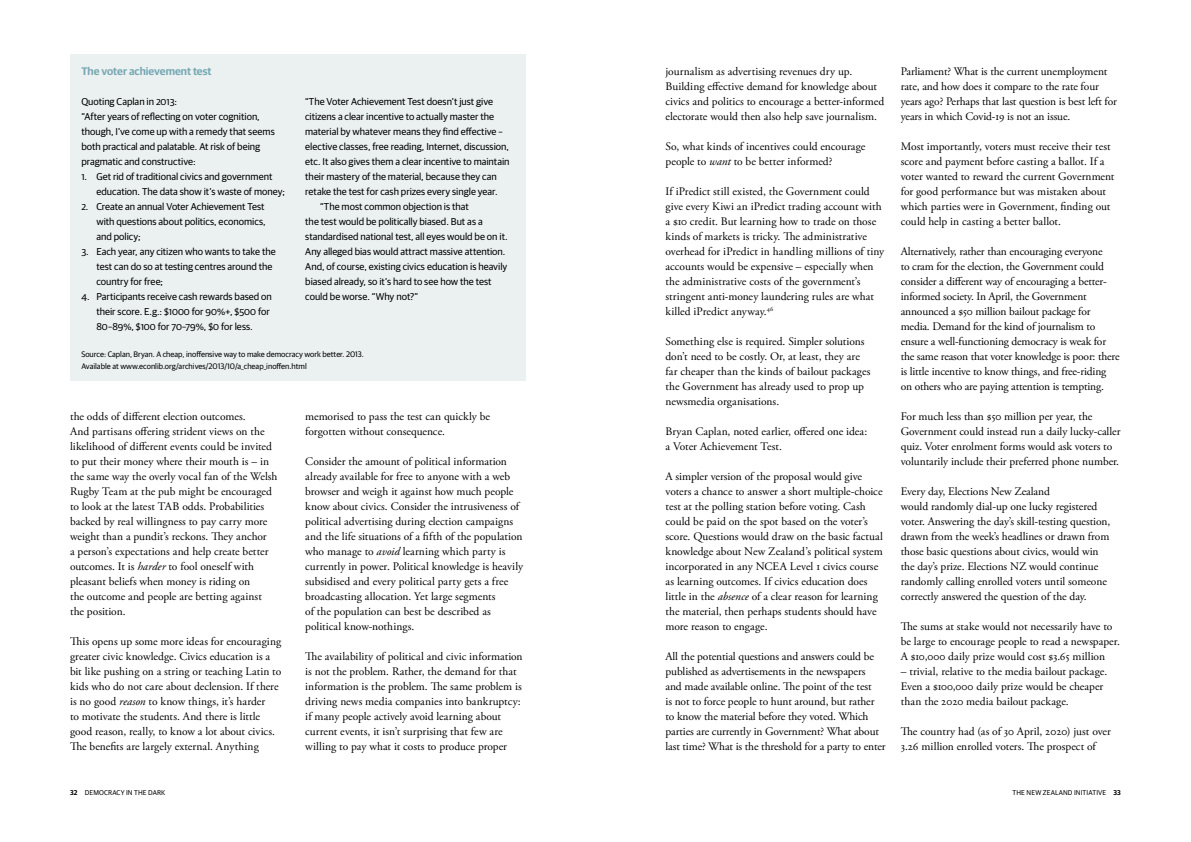
<style>
.page{position:relative;width:1191px;height:842px;background:#fff}
.page>*{position:absolute;margin:0;border:0;box-sizing:border-box;transform-origin:0 0}
.t1{font:11.5px/15px "Adobe Garamond Pro";letter-spacing:-.005em;color:#000}
.t2{font:600 11px "Guardian Sans";color:#76a8b2}
.t3{font:10px/15px "Guardian Sans";color:#000}
.t4{font:8px/12px "Guardian Sans";color:#000}
.t5{font:7px "Guardian Sans";letter-spacing:.02em;color:#000}
.s1{font-style:italic}
.s2{font-weight:600}
</style>
<div class="page">
<div style="left:70px;top:54px;width:455px;height:326px;background:#ebf0f1"></div>
<p class="t2" style="left:81px;top:63px;width:132px">The voter achievement test</p>
<p class="t3" style="left:81px;top:93px;width:195px">Quoting Caplan in 2013:<br>“After years of reflecting on voter cognition, though, I’ve come up with a remedy that seems both practical and palatable. At risk of being pragmatic and constructive:</p>
<p class="t3" style="left:96px;top:168px;width:190px;text-indent:-15px">1. Get rid of traditional civics and government education. The data show it’s waste of money;</p>
<p class="t3" style="left:96px;top:198px;width:171px;text-align:justify;text-indent:-15px">2. Create an annual Voter Achievement Test with questions about politics, economics, and policy;</p>
<p class="t3" style="left:96px;top:243px;width:181px;text-indent:-15px">3. Each year, any citizen who wants to take the test can do so at testing centres around the country for free;</p>
<p class="t3" style="left:96px;top:288px;width:177px;text-indent:-15px">4. Participants receive cash rewards based on their score. E.g.: $1000 for 90%+, $500 for<br>80–89%, $100 for 70–79%, $0 for less.</p>
<p class="t3" style="left:305px;top:93px;width:189px">“The Voter Achievement Test doesn’t just give</p>
<p class="t3" style="left:305px;top:108px;width:190px">citizens a clear incentive to actually master the</p>
<p class="t3" style="left:305px;top:123px;width:199px">material by whatever means they find effective –</p>
<p class="t3" style="left:305px;top:138px;width:205px">elective classes, free reading, Internet, discussion,</p>
<p class="t3" style="left:305px;top:153px;width:206px">etc. It also gives them a clear incentive to maintain</p>
<p class="t3" style="left:305px;top:168px;width:193px">their mastery of the material, because they can</p>
<p class="t3" style="left:305px;top:183px;width:194px">retake the test for cash prizes every single year.</p>
<p class="t3" style="left:320px;top:198px;width:150px">“The most common objection is that</p>
<p class="t3" style="left:305px;top:213px;width:179px">the test would be politically biased. But as a</p>
<p class="t3" style="left:305px;top:228px;width:204px">standardised national test, all eyes would be on it.</p>
<p class="t3" style="left:305px;top:243px;width:202px">Any alleged bias would attract massive attention.</p>
<p class="t3" style="left:305px;top:258px;width:204px">And, of course, existing civics education is heavily</p>
<p class="t3" style="left:305px;top:273px;width:188px">biased already, so it’s hard to see how the test</p>
<p class="t3" style="left:305px;top:288px;width:114px">could be worse. “Why not?”</p>
<p class="t4" style="left:81px;top:348px;width:284px">Source: Caplan, Bryan. A cheap, inoffensive way to make democracy work better. 2013.<br>Available at www.econlib.org/archives/2013/10/a_cheap_inoffen.html</p>
<p class="t1" style="left:70px;top:409px;width:209px">the odds of different election outcomes.<br>And partisans offering strident views on the likelihood of different events could be invited to put their money where their mouth is – in the same way the overly vocal fan of the Welsh Rugby Team at the pub might be encouraged to look at the latest TAB odds. Probabilities backed by real willingness to pay carry more weight than a pundit’s reckons. They anchor<br>a person’s expectations and help create better outcomes. It is <span class="s1">harder</span> to fool oneself with pleasant beliefs when money is riding on<br>the outcome and people are betting against the position.</p>
<p class="t1" style="left:70px;top:634px;width:213px">This opens up some more ideas for encouraging greater civic knowledge. Civics education is a bit like pushing on a string or teaching Latin to kids who do not care about declension. If there is no good <span class="s1">reason</span> to know things, it’s harder<br>to motivate the students. And there is little good reason, really, to know a lot about civics.<br>The benefits are largely external. Anything</p>
<p class="t1" style="left:305px;top:409px;width:186px">memorised to pass the test can quickly be forgotten without consequence.</p>
<p class="t1" style="left:305px;top:454px;width:219px">Consider the amount of political information already available for free to anyone with a web browser and weigh it against how much people know about civics. Consider the intrusiveness of political advertising during election campaigns and the life situations of a fifth of the population who manage to <span class="s1">avoid</span> learning which party is currently in power. Political knowledge is heavily subsidised and every political party gets a free broadcasting allocation. Yet large segments<br>of the population can best be described as political know-nothings.</p>
<p class="t1" style="left:305px;top:649px;width:219px">The availability of political and civic information is not the problem. Rather, the demand for that information is the problem. The same problem is driving news media companies into bankruptcy: if many people actively avoid learning about current events, it isn’t surprising that few are willing to pay what it costs to produce proper</p>
<p class="t1" style="left:665px;top:64px;width:220px">journalism as advertising revenues dry up.<br>Building effective demand for knowledge about civics and politics to encourage a better-informed electorate would then also help save journalism.</p>
<p class="t1" style="left:665px;top:139px;width:201px">So, what kinds of incentives could encourage people to <span class="s1">want</span> to be better informed?</p>
<p class="t1" style="left:665px;top:184px;width:220px">If iPredict still existed, the Government could give every Kiwi an iPredict trading account with a $10 credit. But learning how to trade on those kinds of markets is tricky. The administrative overhead for iPredict in handling millions of tiny accounts would be expensive – especially when the administrative costs of the government’s stringent anti-money laundering rules are what killed iPredict anyway.<sup>46</sup></p>
<p class="t1" style="left:665px;top:334px;width:206px">Something else is required. Simpler solutions don’t need to be costly. Or, at least, they are far cheaper than the kinds of bailout packages the Government has already used to prop up newsmedia organisations.</p>
<p class="t1" style="left:665px;top:424px;width:203px">Bryan Caplan, noted earlier, offered one idea: a Voter Achievement Test.</p>
<p class="t1" style="left:665px;top:469px;width:219px">A simpler version of the proposal would give voters a chance to answer a short multiple-choice test at the polling station before voting. Cash could be paid on the spot based on the voter’s score. Questions would draw on the basic factual knowledge about New Zealand’s political system incorporated in any NCEA Level 1 civics course as learning outcomes. If civics education does little in the <span class="s1">absence</span> of a clear reason for learning the material, then perhaps students should have more reason to engage.</p>
<p class="t1" style="left:665px;top:649px;width:222px">All the potential questions and answers could be published as advertisements in the newspapers<br>and made available online. The point of the test<br>is not to force people to hunt around, but rather to know the material before they voted. Which parties are currently in Government? What about last time? What is the threshold for a party to enter</p>
<p class="t1" style="left:900px;top:64px;width:218px">Parliament? What is the current unemployment rate, and how does it compare to the rate four years ago? Perhaps that last question is best left for years in which Covid-19 is not an issue.</p>
<p class="t1" style="left:900px;top:139px;width:215px">Most importantly, voters must receive their test score and payment before casting a ballot. If a voter wanted to reward the current Government for good performance but was mistaken about which parties were in Government, finding out could help in casting a better ballot.</p>
<p class="t1" style="left:900px;top:244px;width:220px">Alternatively, rather than encouraging everyone<br>to cram for the election, the Government could consider a different way of encouraging a better&shy;informed society. In April, the Government announced a $50 million bailout package for media. Demand for the kind of journalism to ensure a well-functioning democracy is weak for the same reason that voter knowledge is poor: there is little incentive to know things, and free-riding on others who are paying attention is tempting.</p>
<p class="t1" style="left:900px;top:409px;width:221px">For much less than $50 million per year, the Government could instead run a daily lucky-caller quiz. Voter enrolment forms would ask voters to voluntarily include their preferred phone number.</p>
<p class="t1" style="left:900px;top:484px;width:211px">Every day, Elections New Zealand<br>would randomly dial-up one lucky registered voter. Answering the day’s skill-testing question, drawn from the week’s headlines or drawn from those basic questions about civics, would win the day’s prize. Elections NZ would continue randomly calling enrolled voters until someone correctly answered the question of the day.</p>
<p class="t1" style="left:900px;top:619px;width:221px">The sums at stake would not necessarily have to be large to encourage people to read a newspaper.<br>A $10,000 daily prize would cost $3.65 million</p>
<p class="t1" style="left:900px;top:664px;width:208px">– trivial, relative to the media bailout package.<br>Even a $100,000 daily prize would be cheaper than the 2020 media bailout package.</p>
<p class="t1" style="left:900px;top:724px;width:212px">The country had (as of 30 April, 2020) just over<br>3.26 million enrolled voters. The prospect of</p>
<p class="t5" style="left:70px;top:788px;width:97px"><span class="s2">32</span> DEMOCRACY IN THE DARK</p>
<p class="t5" style="left:1012px;top:788px;width:110px">THE NEW ZEALAND INITIATIVE <span class="s2">33</span></p>
</div>
